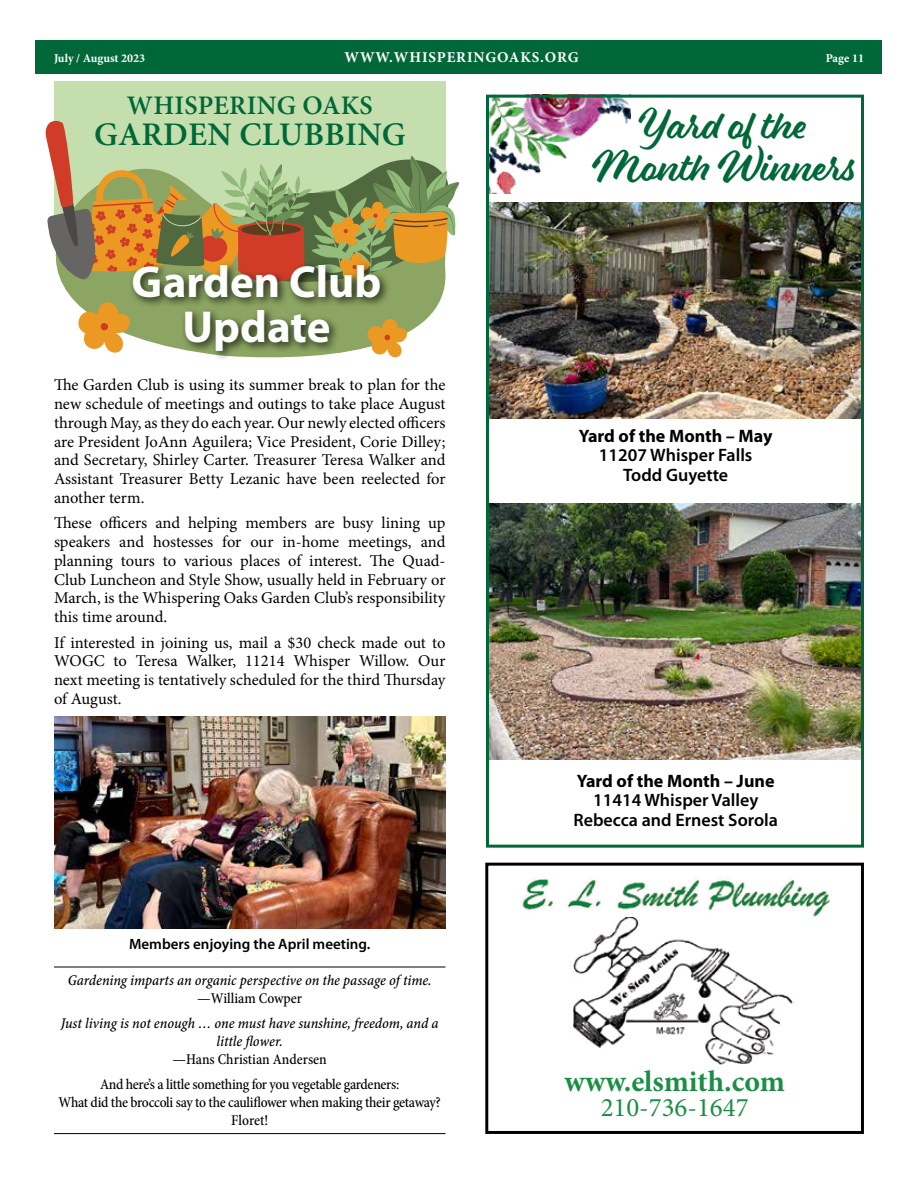
<style>
.page{position:relative;width:918px;height:1188px;background:#fff}
.page>*{position:absolute;margin:0;border:0;box-sizing:border-box;transform-origin:0 0}
.t1{font:700 45px/45px "Myriad Pro";color:#fff;text-align:center}
.t2{font:40.5px/42px "Eds Market Main Script";color:#006838;text-align:center}
.t3{font:600 33px "Minion Pro";letter-spacing:.01em;color:#006838}
.t4{font:700 29.85px "Minion Pro";color:#1c8e44}
.t5{font:600 26.85px "Minion Pro";letter-spacing:.01em;color:#006838}
.t6{font:26.85px "Minion Pro";color:#1c8e44}
.t7{font:600 18px/19.5px "Myriad Pro";color:#000;text-align:center}
.t8{font:700 18px "Myriad Pro";color:#000}
.t9{font:16.5px/18.8px "Minion Pro";color:#000;text-align:justify}
.t10{font:500 condensed 15px/24.8px "Minion Pro";letter-spacing:-.02em;color:#000;text-align:center}
.t11{font:15px/18px "Minion Pro Medium Cn It Capt";letter-spacing:-.005em;color:#000;text-align:center}
.t12{font:600 15px "Myriad Pro";color:#000}
.t13{font:700 15px "Minion Pro";letter-spacing:.06em;color:#fff}
.t14{font:500 condensed 15px "Minion Pro";color:#000}
.t15{font:700 12px "Minion Pro";color:#fff}
</style>
<div class="page">
<div style="left:36px;top:40px;width:846px;height:34px;background:#006838"></div>
<img style="left:490px;top:203px;width:370px;height:216px">
<img style="left:490px;top:503px;width:370px;height:257px">
<img style="left:490px;top:99px;width:141px;height:95px">
<div style="left:486px;top:95px;width:378px;height:753px;border:3px solid #006838"></div>
<div style="left:54px;top:81px;width:392px;height:155px;background:#c5deae"></div>
<svg style="left:62px;top:283px;width:383px;height:50px;fill:#8ca562"></svg>
<svg style="left:46px;top:120px;width:413px;height:163px"></svg>
<div style="left:128px;top:260px;width:263px;height:102px;background:#000;opacity:.75"></div>
<svg style="left:77px;top:302px;width:54px;height:52px"></svg>
<svg style="left:366px;top:318px;width:41px;height:40px"></svg>
<img style="left:54px;top:716px;width:392px;height:212px">
<hr style="left:54px;top:967px;width:392px;height:1px;background:#000">
<hr style="left:54px;top:1133px;width:392px;height:1px;background:#000">
<img style="left:522px;top:877px;width:308px;height:40px">
<div style="left:485px;top:863px;width:379px;height:271px;border:3px solid #000"></div>
<img style="left:573px;top:917px;width:220px;height:147px">
<hr style="left:635px;top:916px;width:98px;height:2px;background:#fff">
<hr style="left:639px;top:918px;width:108px;height:4px;background:#fff">
<hr style="left:581px;top:915px;width:44px;height:3px;background:#fff">
<hr style="left:578px;top:917px;width:44px;height:2px;background:#fff">
<p class="t15" style="left:54px;top:50px;width:93px">July / August 2023</p>
<p class="t13" style="left:344px;top:47px;width:236px">WWW.WHISPERINGOAKS.ORG</p>
<p class="t15" style="left:826px;top:49px;width:40px">Page 11</p>
<h3 class="t5" style="left:127px;top:87px;width:247px">WHISPERING OAKS</h3>
<h3 class="t3" style="left:94px;top:112px;width:313px">GARDEN CLUBBING</h3>
<h1 class="t1" style="left:132px;top:258px;width:251px">Garden Club<br>Update</h1>
<p class="t9" style="left:54px;top:376px;width:393px">The Garden Club is using its summer break to plan for the new schedule of meetings and outings to take place August through May, as they do each year. Our newly elected officers are President JoAnn Aguilera; Vice President, Corie Dilley; and Secretary, Shirley Carter. Treasurer Teresa Walker and Assistant Treasurer Betty Lezanic have been reelected for another term.</p>
<p class="t9" style="left:54px;top:514px;width:393px">These officers and helping members are busy lining up speakers and hostesses for our in-home meetings, and planning tours to various places of interest. The Quad-Club Luncheon and Style Show, usually held in February or March, is the Whispering Oaks Garden Club’s responsibility this time around.</p>
<p class="t9" style="left:54px;top:633px;width:393px">If interested in joining us, mail a $30 check made out to WOGC to Teresa Walker, 11214 Whisper Willow. Our next meeting is tentatively scheduled for the third Thursday of August.</p>
<p class="t12" style="left:129px;top:934px;width:243px">Members enjoying the April meeting.</p>
<p class="t11" style="left:68px;top:971px;width:365px">Gardening imparts an organic perspective on the passage of time.</p>
<p class="t14" style="left:197px;top:988px;width:106px">—William Cowper</p>
<p class="t11" style="left:61px;top:1014px;width:379px">Just living is not enough … one must have sunshine, freedom, and a little flower.</p>
<p class="t10" style="left:100px;top:1047px;width:301px">—Hans Christian Andersen<br>And here’s a little something for you vegetable gardeners:</p>
<p class="t10" style="left:59px;top:1093px;width:384px;line-height:18px">What did the broccoli say to the cauliflower when making their getaway?<br>Floret!</p>
<h2 class="t2" style="left:592px;top:103px;width:265px">Yard of the<br>Month Winners</h2>
<p class="t8" style="left:579px;top:424px;width:195px">Yard of the Month – May</p>
<p class="t7" style="left:599px;top:445px;width:155px">11207 Whisper Falls<br>Todd Guyette</p>
<p class="t8" style="left:577px;top:769px;width:199px">Yard of the Month – June</p>
<p class="t7" style="left:574px;top:790px;width:206px">11414 Whisper Valley<br>Rebecca and Ernest Sorola</p>
<h3 class="t4" style="left:564px;top:1060px;width:222px">www.elsmith.com</h3>
<h3 class="t6" style="left:601px;top:1090px;width:149px">210-736-1647</h3>
</div>
